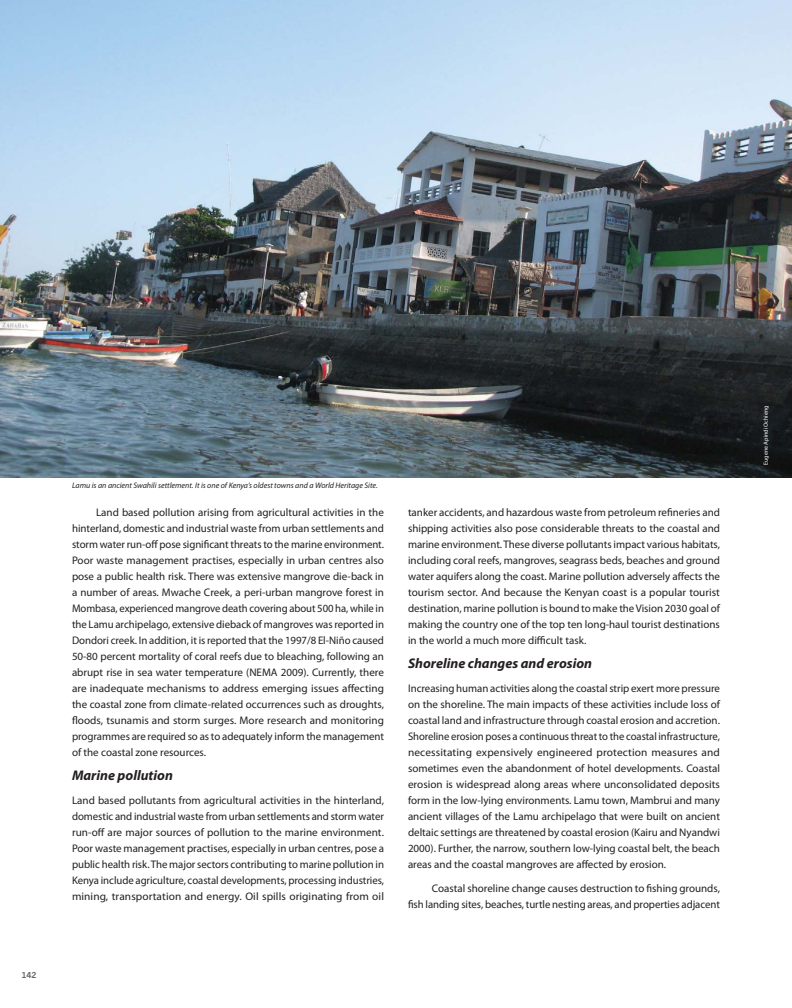
<style>
.page{position:relative;width:792px;height:1008px;background:#fff}
.page>*{position:absolute;margin:0;border:0;box-sizing:border-box;transform-origin:0 0}
.t1{font:italic 700 14px "Myriad Pro";color:#231f20}
.t2{font:11px/16px "Myriad Pro";color:#231f20;text-align:justify}
.t3{font:italic 8px "Myriad Pro";color:#231f20}
.t4{font:700 8px "News Gothic";color:#636466}
.t5{font:6px "Myriad Pro";color:#fff}
</style>
<div class="page">
<img style="left:0;top:0;width:792px;height:478px">
<p class="t4" style="left:21px;top:970px;width:16px">142</p>
<p class="t3" style="left:72px;top:482px;width:307px">Lamu is an ancient Swahili settlement. It is one of Kenya’s oldest towns and a World Heritage Site.</p>
<p class="t2" style="left:72px;top:505px;width:314px;text-indent:24px">Land based pollution arising from agricultural activities in the hinterland, domestic and industrial waste from urban settlements and storm water run-off pose significant threats to the marine environment.<br>Poor waste management practises, especially in urban centres also pose a public health risk. There was extensive mangrove die-back in a number of areas. Mwache Creek, a peri-urban mangrove forest in Mombasa, experienced mangrove death covering about 500 ha, while in the Lamu archipelago, extensive dieback of mangroves was reported in Dondori creek. In addition, it is reported that the 1997/8 El-Niño caused 50-80 percent mortality of coral reefs due to bleaching, following an abrupt rise in sea water temperature (NEMA 2009). Currently, there are inadequate mechanisms to address emerging issues affecting the coastal zone from climate-related occurrences such as droughts, floods, tsunamis and storm surges. More research and monitoring programmes are required so as to adequately inform the management of the coastal zone resources.</p>
<p class="t1" style="left:72px;top:770px;width:102px">Marine pollution</p>
<p class="t2" style="left:72px;top:793px;width:314px">Land based pollutants from agricultural activities in the hinterland, domestic and industrial waste from urban settlements and storm water run-off are major sources of pollution to the marine environment.<br>Poor waste management practises, especially in urban centres, pose a public health risk. The major sectors contributing to marine pollution in Kenya include agriculture, coastal developments, processing industries, mining, transportation and energy. Oil spills originating from oil</p>
<p class="t2" style="left:408px;top:505px;width:314px">tanker accidents, and hazardous waste from petroleum refineries and shipping activities also pose considerable threats to the coastal and marine environment. These diverse pollutants impact various habitats, including coral reefs, mangroves, seagrass beds, beaches and ground water aquifers along the coast. Marine pollution adversely affects the tourism sector. And because the Kenyan coast is a popular tourist destination, marine pollution is bound to make the Vision 2030 goal of making the country one of the top ten long-haul tourist destinations in the world a much more difficult task.</p>
<p class="t1" style="left:408px;top:658px;width:186px">Shoreline changes and erosion</p>
<p class="t2" style="left:408px;top:681px;width:314px">Increasing human activities along the coastal strip exert more pressure on the shoreline. The main impacts of these activities include loss of coastal land and infrastructure through coastal erosion and accretion.<br>Shoreline erosion poses a continuous threat to the coastal infrastructure, necessitating expensively engineered protection measures and sometimes even the abandonment of hotel developments. Coastal erosion is widespread along areas where unconsolidated deposits form in the low-lying environments. Lamu town, Mambrui and many ancient villages of the Lamu archipelago that were built on ancient deltaic settings are threatened by coastal erosion (Kairu and Nyandwi 2000). Further, the narrow, southern low-lying coastal belt, the beach areas and the coastal mangroves are affected by erosion.</p>
<p class="t2" style="left:408px;top:881px;width:314px;text-align:right">Coastal shoreline change causes destruction to fishing grounds,<br>fish landing sites, beaches, turtle nesting areas, and properties adjacent</p>
<p class="t5" style="left:764px;top:465px;width:61px;rotate:-90deg">Eugene Apindi Ochieng</p>
</div>
